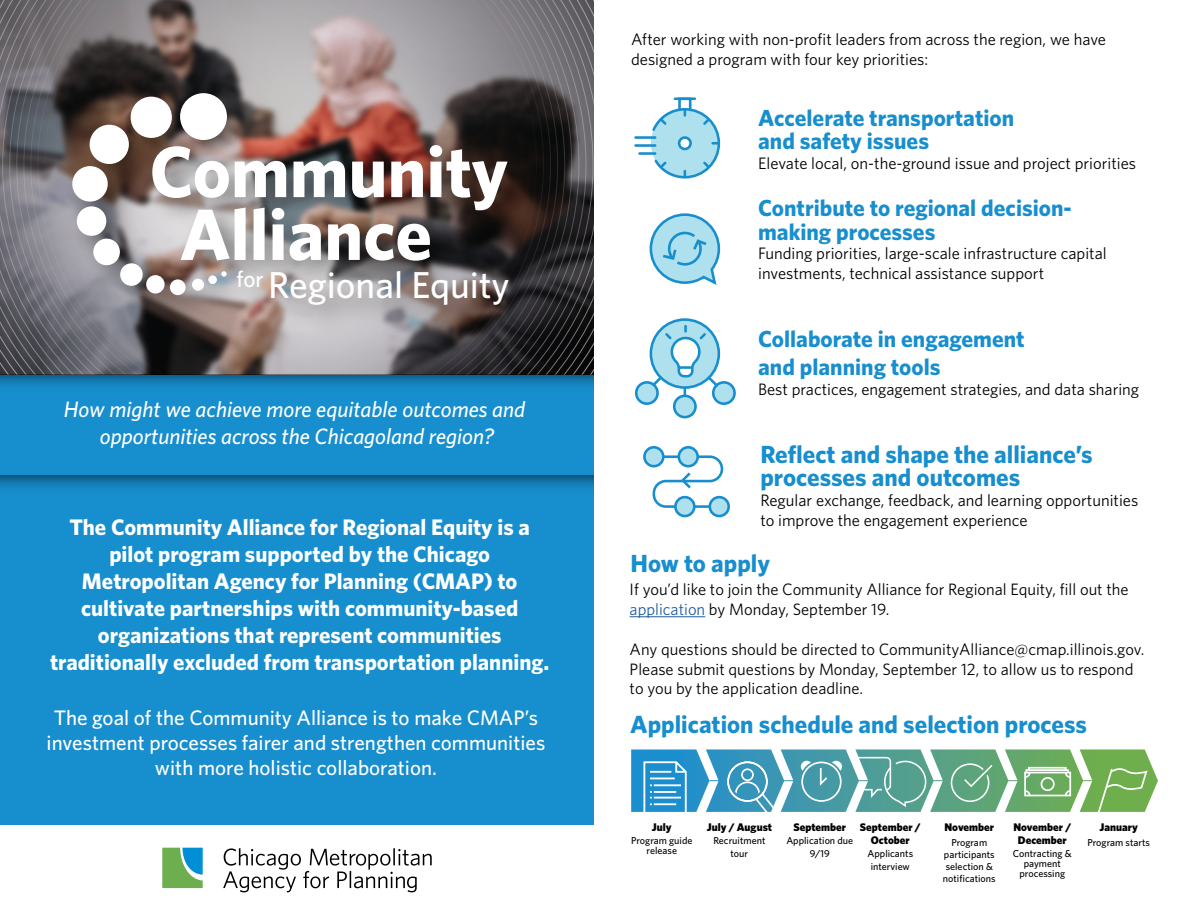
<style>
.page{position:relative;width:1188px;height:918px;background:#fff}
.page>*{position:absolute;margin:0;border:0;box-sizing:border-box;transform-origin:0 0}
.t1{font:700 72.6px/62.8px "Whitney";color:#fff}
.t2{font:500 37.5px "Whitney";color:#fff}
.t3{font:700 24.9px/23.2px "Whitney";color:#178ece}
.t4{font:700 23.25px/27.9px "Whitney";color:#178ece}
.t5{font:500 23.1px "Whitney";color:#fff}
.t6{font:700 22.5px/27px "Whitney";color:#fff;text-align:center}
.t7{font:italic 500 22.35px/26.7px "Whitney";color:#fff;text-align:center}
.t8{font:500 21px/25.2px "Whitney";color:#fff;text-align:center}
.t9{font:16.5px/20px "Whitney";color:#000}
.t10{font:900 11.1px/13px "Whitney";color:#000;text-align:center}
.t11{font:500 10.05px/10.1px "Whitney";color:#000;text-align:center}
.s1{color:#215e9e}
</style>
<div class="page">
<div style="left:0;top:268px;width:594px;height:650px;background:#178ece"></div>
<svg style="left:0;top:0;width:594px;height:374px;background:#726e71"></svg>
<svg style="left:631px;top:749px;width:527px;height:63px"></svg>
<img style="left:0;top:374px;width:594px;height:12px">
<div style="left:0;top:826px;width:594px;height:92px;background:#fff"></div>
<svg style="left:223px;top:848px;width:209px;height:44px"></svg>
<svg style="left:162px;top:848px;width:41px;height:40px;background:#5fae83"></svg>
<div style="left:674px;top:396px;width:22px;height:21px;background:#aee0ee;border-radius:50%"></div>
<div style="left:673px;top:395px;width:24px;height:23px;border:3px solid #178ece;border-radius:50%"></div>
<div style="left:713px;top:382px;width:22px;height:22px;background:#aee0ee;border-radius:50%"></div>
<div style="left:712px;top:381px;width:24px;height:24px;border:3px solid #178ece;border-radius:50%"></div>
<div style="left:636px;top:382px;width:22px;height:22px;background:#aee0ee;border-radius:50%"></div>
<div style="left:635px;top:381px;width:24px;height:24px;border:3px solid #178ece;border-radius:50%"></div>
<svg style="left:651px;top:320px;width:68px;height:68px"></svg>
<svg style="left:650px;top:326px;width:70px;height:70px"></svg>
<svg style="left:649px;top:213px;width:72px;height:72px"></svg>
<div style="left:644px;top:447px;width:19px;height:19px;background:#aee0ee;border-radius:50%"></div>
<div style="left:643px;top:446px;width:22px;height:21px;border:3px solid #178ece;border-radius:50%"></div>
<div style="left:679px;top:447px;width:19px;height:19px;background:#aee0ee;border-radius:50%"></div>
<div style="left:678px;top:446px;width:21px;height:21px;border:3px solid #178ece;border-radius:50%"></div>
<div style="left:675px;top:497px;width:19px;height:19px;background:#aee0ee;border-radius:50%"></div>
<div style="left:674px;top:496px;width:22px;height:21px;border:3px solid #178ece;border-radius:50%"></div>
<div style="left:710px;top:497px;width:19px;height:19px;background:#aee0ee;border-radius:50%"></div>
<div style="left:709px;top:496px;width:21px;height:21px;border:3px solid #178ece;border-radius:50%"></div>
<svg style="left:651px;top:454px;width:74px;height:55px"></svg>
<hr style="left:636px;top:136px;width:19px;height:3px;background:#178ece">
<hr style="left:636px;top:144px;width:19px;height:3px;background:#178ece">
<hr style="left:640px;top:152px;width:15px;height:3px;background:#178ece">
<svg style="left:650px;top:107px;width:71px;height:72px"></svg>
<div style="left:678px;top:97px;width:13px;height:14px;border:3px solid #178ece"></div>
<hr style="left:675px;top:97px;width:20px;height:3px;background:#178ece">
<img style="left:54px;top:73px;width:497px;height:276px">
<div style="left:192px;top:279px;width:12px;height:12px;background:#fff;border-radius:50%"></div>
<div style="left:208px;top:275px;width:9px;height:9px;background:#fff;border-radius:50%"></div>
<svg style="left:221px;top:271px;width:6px;height:6px"></svg>
<div style="left:170px;top:279px;width:16px;height:16px;background:#fff;border-radius:50%"></div>
<div style="left:146px;top:275px;width:19px;height:19px;background:#fff;border-radius:50%"></div>
<div style="left:120px;top:263px;width:23px;height:23px;background:#fff;border-radius:50%"></div>
<div style="left:93px;top:239px;width:27px;height:26px;background:#fff;border-radius:50%"></div>
<div style="left:77px;top:206px;width:29px;height:30px;background:#fff;border-radius:50%"></div>
<div style="left:72px;top:166px;width:36px;height:36px;background:#fff;border-radius:50%"></div>
<div style="left:90px;top:125px;width:39px;height:39px;background:#fff;border-radius:50%"></div>
<div style="left:131px;top:97px;width:41px;height:41px;background:#fff;border-radius:50%"></div>
<div style="left:180px;top:93px;width:47px;height:47px;background:#fff;border-radius:50%"></div>
<hr style="left:630px;top:616px;width:75px;height:1px;background:#215e9e">
<h1 class="t1" style="left:180px;top:139px;width:330px;text-indent:-30px">Community<br>Alliance</h1>
<h2 class="t2" style="left:268px;top:260px;width:243px">Regional Equity</h2>
<h3 class="t5" style="left:237px;top:264px;width:29px">for</h3>
<h3 class="t7" style="left:64px;top:396px;width:463px">How might we achieve more equitable outcomes and opportunities across the Chicagoland region?</h3>
<p class="t6" style="left:50px;top:514px;width:501px">The Community Alliance for Regional Equity is a pilot program supported by the Chicago Metropolitan Agency for Planning (CMAP) to cultivate partnerships with community-based organizations that represent communities traditionally excluded from transportation planning.</p>
<p class="t8" style="left:47px;top:705px;width:500px">The goal of the Community Alliance is to make CMAP’s investment processes fairer and strengthen communities with more holistic collaboration.</p>
<p class="t9" style="left:631px;top:29px;width:476px">After working with non-profit leaders from across the region, we have designed a program with four key priorities:</p>
<h3 class="t4" style="left:758px;top:107px;width:258px;line-height:22.5px">Accelerate transportation and safety issues</h3>
<p class="t9" style="left:758px;top:153px;width:379px">Elevate local, on-the-ground issue and project priorities</p>
<h3 class="t4" style="left:758px;top:196px;width:315px;line-height:23.2px">Contribute to regional decision&shy;making processes</h3>
<p class="t9" style="left:758px;top:243px;width:350px">Funding priorities, large-scale infrastructure capital investments, technical assistance support</p>
<h3 class="t4" style="left:758px;top:324px;width:268px">Collaborate in engagement and planning tools</h3>
<p class="t9" style="left:758px;top:378px;width:383px">Best practices, engagement strategies, and data sharing</p>
<h3 class="t3" style="left:760px;top:442px;width:334px">Reflect and shape the alliance’s processes and outcomes</h3>
<p class="t9" style="left:760px;top:490px;width:379px">Regular exchange, feedback, and learning opportunities to improve the engagement experience</p>
<h3 class="t3" style="left:630px;top:551px;width:141px">How to apply</h3>
<p class="t9" style="left:630px;top:579px;width:501px">If you’d like to join the Community Alliance for Regional Equity, fill out the <span class="s1">application</span> by Monday, September 19.</p>
<p class="t9" style="left:630px;top:639px;width:516px">Any questions should be directed to CommunityAlliance@cmap.illinois.gov.<br>Please submit questions by Monday, September 12, to allow us to respond to you by the application deadline.</p>
<h3 class="t3" style="left:630px;top:712px;width:458px">Application schedule and selection process</h3>
<p class="t10" style="left:652px;top:820px;width:21px">July</p>
<p class="t11" style="left:631px;top:835px;width:63px">Program guide release</p>
<p class="t10" style="left:707px;top:820px;width:67px">July / August</p>
<p class="t11" style="left:713px;top:834px;width:54px;line-height:13px">Recruitment tour</p>
<p class="t10" style="left:794px;top:820px;width:54px">September</p>
<p class="t11" style="left:786px;top:834px;width:68px;line-height:13px">Application due<br>9/19</p>
<p class="t10" style="left:860px;top:820px;width:62px">September /<br>October</p>
<p class="t11" style="left:868px;top:847px;width:47px;line-height:13px">Applicants interview</p>
<p class="t10" style="left:945px;top:820px;width:51px">November</p>
<p class="t11" style="left:943px;top:836px;width:54px;line-height:12px">Program participants selection &amp; notifications</p>
<p class="t10" style="left:1013px;top:820px;width:59px">November /<br>December</p>
<p class="t11" style="left:1013px;top:848px;width:60px">Contracting &amp; payment processing</p>
<p class="t10" style="left:1100px;top:820px;width:40px">January</p>
<p class="t11" style="left:1088px;top:837px;width:64px">Program starts</p>
</div>
